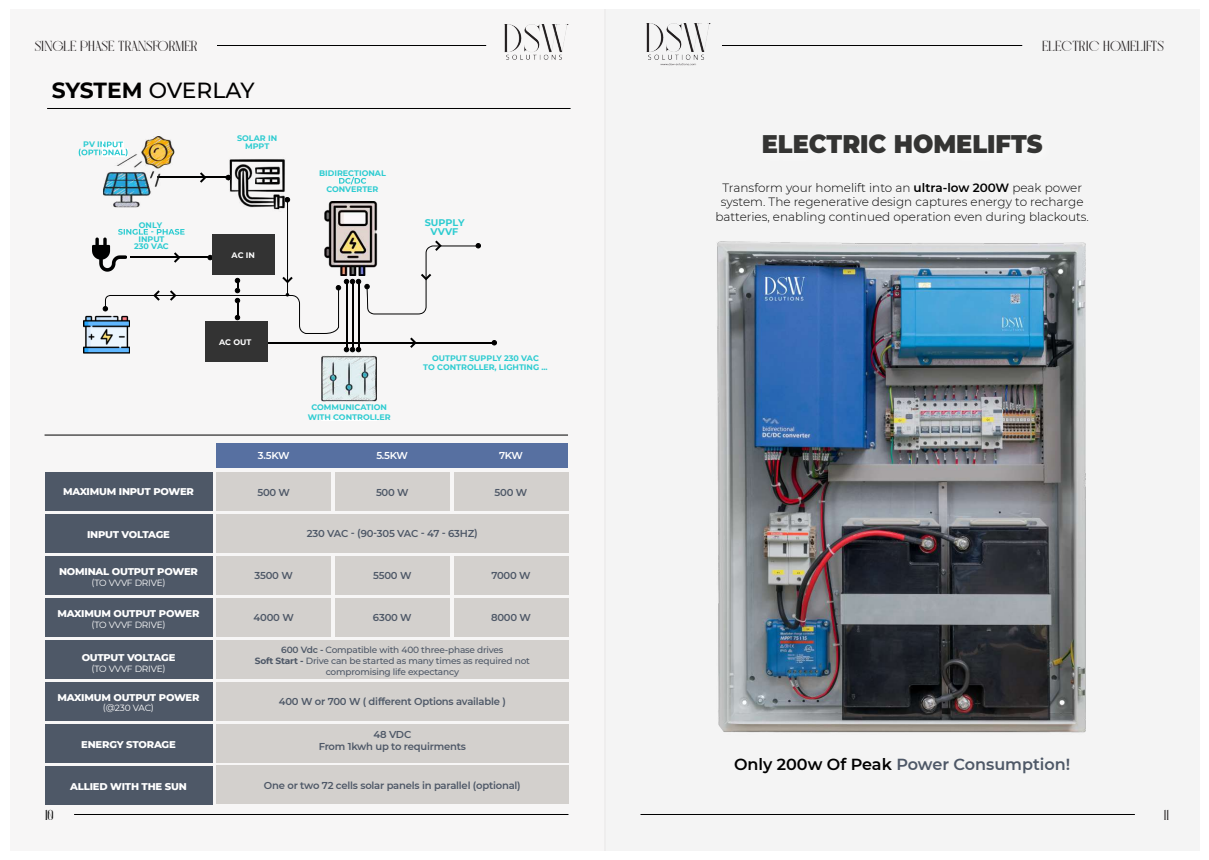
<style>
.page{position:relative;width:1209px;height:860px;background:#fff}
.page>*{position:absolute;margin:0;border:0;box-sizing:border-box;transform-origin:0 0}
.t1{font:900 25.4px "Montserrat";color:#040503;scale:.94 1}
.t2{font:500 21.8px "Montserrat";letter-spacing:-.01em;color:#000}
.t3{font:600 16px "Montserrat";color:#4e5867}
.t4{font:700 14px "Bigilla";color:#231f20}
.t5{font:700 14px "Bigilla";color:#000}
.t6{font:300 12px/14.4px "Montserrat";color:#000;text-align:center}
.t7{font:600 10px/12px "Montserrat";letter-spacing:-.02em;color:#4e5867;text-align:center}
.t8{font:800 10px "Montserrat";letter-spacing:-.02em;color:#fff}
.t9{font:600 10px "Montserrat";letter-spacing:-.04em;color:#fff}
.t10{font:700 9.6px/9.6px "Montserrat";color:#2eccd1;text-align:center}
.t11{font:500 9px/11px "Montserrat";letter-spacing:-.02em;color:#4e5867;text-align:center}
.t12{font:9px "Montserrat";letter-spacing:-.025em;color:#fff}
.t13{font:700 8px/9.6px "Montserrat";color:#2eccd1;text-align:center}
.t14{font:700 8px "Montserrat";color:#fff}
.s1{font-weight:700}
.s2{font-weight:600}
.s3{color:#000}
</style>
<div class="page">
<div style="left:604px;top:9px;width:596px;height:842px;background:#f4f4f4"></div>
<hr style="left:722px;top:45px;width:300px;height:1px;background:#000">
<img style="left:646px;top:24px;width:64px;height:42px">
<div style="left:10px;top:9px;width:595px;height:842px;background:#f7f6f6"></div>
<hr style="left:47px;top:108px;width:523px;height:1px;background:#000">
<hr style="left:45px;top:435px;width:523px;height:1px;background:#000">
<hr style="left:217px;top:45px;width:269px;height:1px;background:#000">
<img style="left:504px;top:24px;width:64px;height:36px">
<hr style="left:74px;top:814px;width:494px;height:1px;background:#000">
<svg style="left:491px;top:340px;width:6px;height:5px"></svg>
<hr style="left:267px;top:342px;width:227px;height:1px;background:#000">
<hr style="left:157px;top:177px;width:71px;height:1px;background:#000">
<svg style="left:200px;top:172px;width:6px;height:11px"></svg>
<svg style="left:339px;top:177px;width:27px;height:7px"></svg>
<svg style="left:79px;top:149px;width:23px;height:7px"></svg>
<img style="left:321px;top:356px;width:55px;height:45px">
<img style="left:321px;top:419px;width:55px;height:1px">
<img style="left:228px;top:159px;width:57px;height:38px">
<svg style="left:103px;top:197px;width:378px;height:155px"></svg>
<svg style="left:225px;top:175px;width:6px;height:5px"></svg>
<img style="left:314px;top:202px;width:73px;height:73px">
<img style="left:103px;top:136px;width:71px;height:71px">
<svg style="left:157px;top:177px;width:17px;height:1px"></svg>
<img style="left:103px;top:142px;width:20px;height:5px">
<img style="left:103px;top:149px;width:25px;height:7px">
<img style="left:93px;top:238px;width:33px;height:33px">
<div style="left:212px;top:235px;width:62px;height:40px;background:#333"></div>
<div style="left:205px;top:322px;width:62px;height:40px;background:#333"></div>
<img style="left:84px;top:312px;width:45px;height:42px">
<hr style="left:640px;top:814px;width:494px;height:1px;background:#000">
<div style="left:216px;top:472px;width:115px;height:38px;background:#d3d0cd"></div>
<div style="left:216px;top:514px;width:352px;height:38px;background:#d3d0cd"></div>
<div style="left:216px;top:556px;width:115px;height:38px;background:#d3d0cd"></div>
<div style="left:216px;top:598px;width:115px;height:38px;background:#d3d0cd"></div>
<div style="left:216px;top:640px;width:352px;height:38px;background:#d3d0cd"></div>
<div style="left:216px;top:724px;width:352px;height:38px;background:#d3d0cd"></div>
<div style="left:216px;top:682px;width:352px;height:38px;background:#d3d0cd"></div>
<div style="left:216px;top:766px;width:352px;height:38px;background:#d3d0cd"></div>
<div style="left:335px;top:472px;width:115px;height:38px;background:#d3d0cd"></div>
<div style="left:335px;top:556px;width:115px;height:38px;background:#d3d0cd"></div>
<div style="left:335px;top:598px;width:115px;height:38px;background:#d3d0cd"></div>
<div style="left:453px;top:472px;width:115px;height:38px;background:#d3d0cd"></div>
<div style="left:216px;top:443px;width:352px;height:25px;background:#5770a1"></div>
<div style="left:453px;top:556px;width:115px;height:38px;background:#d3d0cd"></div>
<div style="left:453px;top:598px;width:115px;height:38px;background:#d3d0cd"></div>
<div style="left:45px;top:472px;width:167px;height:39px;background:#4e5867"></div>
<div style="left:45px;top:514px;width:167px;height:39px;background:#4e5867"></div>
<div style="left:45px;top:556px;width:167px;height:38px;background:#4e5867"></div>
<div style="left:45px;top:598px;width:167px;height:38px;background:#4e5867"></div>
<div style="left:45px;top:640px;width:167px;height:38px;background:#4e5867"></div>
<div style="left:45px;top:724px;width:167px;height:38px;background:#4e5867"></div>
<div style="left:45px;top:682px;width:167px;height:38px;background:#4e5867"></div>
<div style="left:45px;top:766px;width:167px;height:38px;background:#4e5867"></div>
<img style="left:717px;top:241px;width:369px;height:492px">
<h3 class="t4" style="left:35px;top:37px;width:164px">SINGLE PHASE TRANSFORMER</h3>
<h2 class="t2" style="left:52px;top:75px;width:204px"><span class="s1">SYSTEM</span> OVERLAY</h2>
<p class="t13" style="left:237px;top:133px;width:42px">SOLAR IN</p>
<p class="t13" style="left:83px;top:139px;width:41px">PV INPUT</p>
<p class="t13" style="left:245px;top:141px;width:26px">MPPT</p>
<p class="t13" style="left:138px;top:217px;width:27px;line-height:14px;text-align:left">ONLY<br>INPUT</p>
<p class="t13" style="left:134px;top:241px;width:36px">230 VAC</p>
<p class="t14" style="left:231px;top:250px;width:25px">AC IN</p>
<p class="t13" style="left:319px;top:164px;width:68px;line-height:16px">BIDIRECTIONAL<br>CONVERTER</p>
<p class="t14" style="left:219px;top:337px;width:34px">AC OUT</p>
<p class="t13" style="left:308px;top:402px;width:84px">COMMUNICATION<br>WITH CONTROLLER</p>
<p class="t10" style="left:425px;top:217px;width:41px">SUPPLY<br>VVVF</p>
<p class="t13" style="left:423px;top:353px;width:126px">OUTPUT SUPPLY 230 VAC<br>TO CONTROLLER, LIGHTING ...</p>
<p class="t9" style="left:258px;top:448px;width:33px">3.5KW</p>
<p class="t9" style="left:376px;top:448px;width:33px">5.5KW</p>
<p class="t9" style="left:499px;top:448px;width:26px">7KW</p>
<p class="t7" style="left:376px;top:485px;width:34px">500 W</p>
<p class="t7" style="left:494px;top:485px;width:34px">500 W</p>
<p class="t7" style="left:307px;top:527px;width:172px">230 VAC - (90-305 VAC - 47 - 63HZ)</p>
<p class="t7" style="left:255px;top:569px;width:40px">3500 W</p>
<p class="t7" style="left:254px;top:611px;width:42px">4000 W</p>
<p class="t7" style="left:373px;top:611px;width:40px">6300 W</p>
<p class="t11" style="left:255px;top:644px;width:277px"><span class="s2">600 Vdc -</span> Compatible with 400 three-phase drives<br><span class="s1">Soft Start -</span> Drive can be started as many times as required not compromising life expectancy</p>
<p class="t8" style="left:63px;top:484px;width:132px">MAXIMUM INPUT POWER</p>
<p class="t7" style="left:257px;top:485px;width:34px">500 W</p>
<p class="t8" style="left:87px;top:527px;width:84px">INPUT VOLTAGE</p>
<p class="t8" style="left:59px;top:564px;width:140px">NOMINAL OUTPUT POWER</p>
<p class="t12" style="left:91px;top:576px;width:76px">(TO VVVF DRIVE)</p>
<p class="t7" style="left:373px;top:569px;width:40px">5500 W</p>
<p class="t7" style="left:491px;top:569px;width:41px">7000 W</p>
<p class="t7" style="left:491px;top:611px;width:41px">8000 W</p>
<p class="t8" style="left:58px;top:606px;width:143px">MAXIMUM OUTPUT POWER</p>
<p class="t12" style="left:91px;top:618px;width:76px">(TO VVVF DRIVE)</p>
<p class="t8" style="left:82px;top:650px;width:95px">OUTPUT VOLTAGE</p>
<p class="t12" style="left:91px;top:662px;width:76px">(TO VVVF DRIVE)</p>
<p class="t8" style="left:58px;top:690px;width:143px">MAXIMUM OUTPUT POWER</p>
<p class="t12" style="left:103px;top:702px;width:53px">(@230 VAC)</p>
<h3 class="t5" style="left:45px;top:806px;width:10px">10</h3>
<p class="t8" style="left:81px;top:737px;width:96px">ENERGY STORAGE</p>
<p class="t8" style="left:70px;top:779px;width:118px">ALLIED WITH THE SUN</p>
<p class="t7" style="left:279px;top:695px;width:228px">400 W or 700 W ( different Options available )</p>
<p class="t7" style="left:319px;top:728px;width:149px">48 VDC<br>From 1kwh up to requirments</p>
<p class="t7" style="left:264px;top:778px;width:258px">One or two 72 cells solar panels in parallel (optional)</p>
<h3 class="t4" style="left:1042px;top:37px;width:123px">ELECTRIC HOMELIFTS</h3>
<h1 class="t1" style="left:762px;top:125px;width:300px">ELECTRIC HOMELIFTS</h1>
<p class="t6" style="left:715px;top:180px;width:375px">Transform your homelift into an <span class="s2">ultra-low 200W</span> peak power system. The regenerative design captures energy to recharge batteries, enabling continued operation even during blackouts.</p>
<h3 class="t3" style="left:734px;top:753px;width:338px"><span class="s3">Only 200w Of Peak</span> Power Consumption!</h3>
<h3 class="t4" style="left:1164px;top:806px;width:7px">11</h3>
</div>
